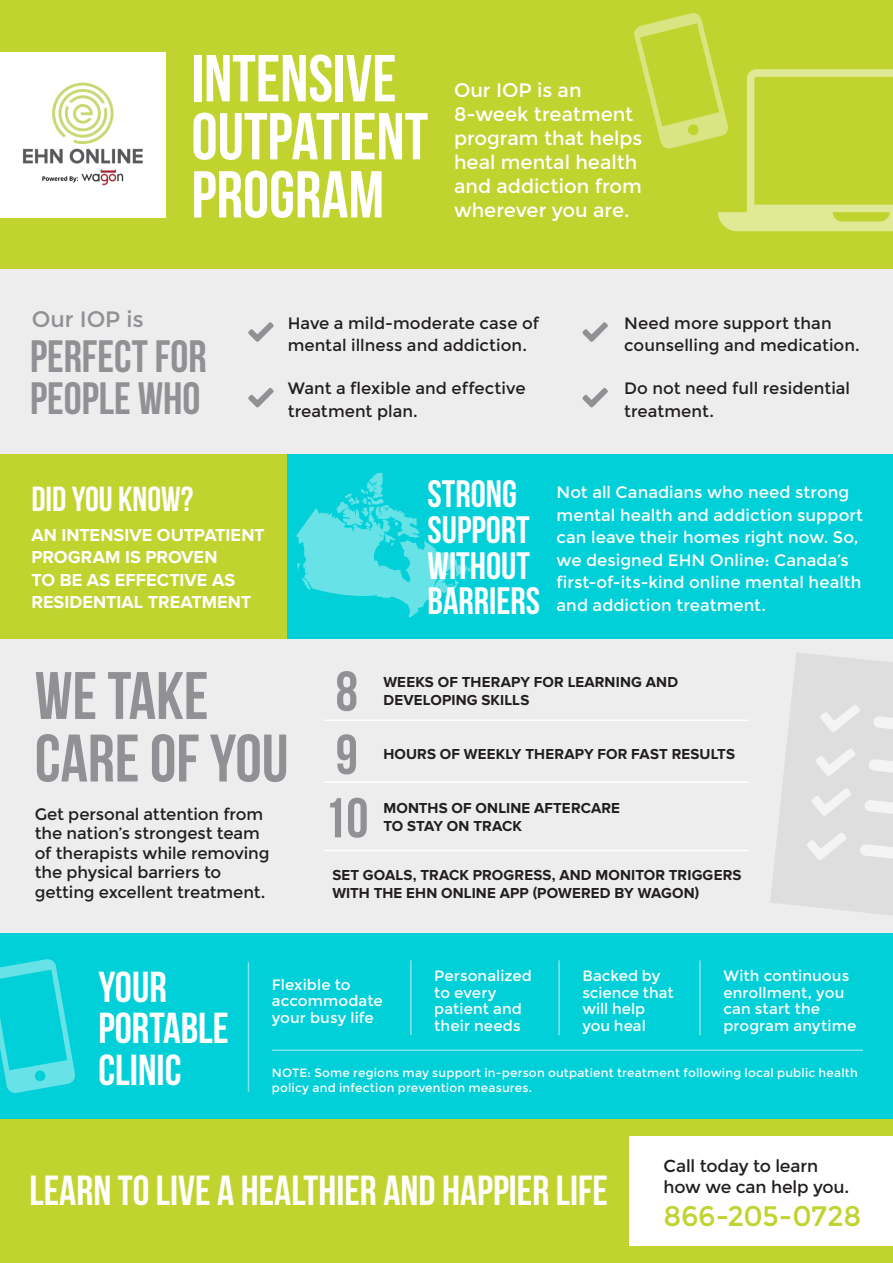
<style>
.page{position:relative;width:893px;height:1263px;background:#fff}
.page>*{position:absolute;margin:0;border:0;box-sizing:border-box;transform-origin:0 0}
.t1{font:66.9px/62.6px "Bebas Neue";color:#909095}
.t2{font:66.15px/58.1px "Bebas Neue";color:#fff}
.t3{font:55.95px "Bebas Neue";color:#909095}
.t4{font:45.3px/42.3px "Bebas Neue";color:#909095}
.t5{font:43.35px/41.7px "Bebas Neue";color:#fff}
.t6{font:42px "Bebas Neue";color:#fff}
.t7{font:38.1px/35.5px "Bebas Neue";color:#fff}
.t8{font:34.8px "Bebas Neue";color:#fff}
.t9{font:28.2px "Montserrat";letter-spacing:-.015em;color:#c0d32e}
.t10{font:22.2px "Montserrat";letter-spacing:-.005em;color:#909095}
.t11{font:19.5px/24px "Montserrat";color:#fff}
.t12{font:700 18px/22.5px "Proxima Nova";color:#fff}
.t13{font:17.25px/21.1px "Montserrat";letter-spacing:-.01em;color:#221e1f}
.t14{font:16.5px/19.5px "Montserrat";color:#221e1f}
.t15{font:16.5px/22.5px "Montserrat";letter-spacing:.005em;color:#fff}
.t16{font:700 15px/18px "Proxima Nova";letter-spacing:.01em;color:#221e1f}
.t17{font:15px/16.5px "Montserrat";letter-spacing:.005em;color:#fff}
.t18{font:12px/15px "Montserrat";letter-spacing:.015em;color:#fff}
</style>
<div class="page">
<div style="left:0;top:639px;width:893px;height:294px;background:#ededed"></div>
<svg style="left:770px;top:653px;width:123px;height:262px"></svg>
<div style="left:0;top:933px;width:893px;height:186px;background:#01d0d9"></div>
<div style="left:0;top:1119px;width:893px;height:144px;background:#c0d32e"></div>
<div style="left:0;top:0;width:893px;height:269px;background:#c0d32e"></div>
<div style="left:0;top:454px;width:288px;height:185px;background:#c0d32e"></div>
<div style="left:288px;top:454px;width:605px;height:185px;background:#01d0d9"></div>
<svg style="left:296px;top:473px;width:175px;height:144px"></svg>
<div style="left:0;top:269px;width:893px;height:185px;background:#ededed"></div>
<svg style="left:582px;top:322px;width:26px;height:20px"></svg>
<svg style="left:248px;top:322px;width:26px;height:20px"></svg>
<svg style="left:582px;top:387px;width:26px;height:21px"></svg>
<svg style="left:248px;top:387px;width:26px;height:21px"></svg>
<svg style="left:0;top:959px;width:76px;height:134px"></svg>
<div style="left:630px;top:1136px;width:263px;height:110px;background:#fff"></div>
<hr style="left:410px;top:960px;width:2px;height:75px;background:#80e8ec">
<hr style="left:248px;top:962px;width:1px;height:130px;background:#80e8ec">
<hr style="left:558px;top:960px;width:2px;height:75px;background:#80e8ec">
<hr style="left:699px;top:960px;width:2px;height:75px;background:#80e8ec">
<hr style="left:272px;top:1049px;width:591px;height:2px;background:#80e8ec">
<hr style="left:324px;top:720px;width:424px;height:1px;background:#fff">
<hr style="left:324px;top:781px;width:424px;height:2px;background:#fff">
<hr style="left:324px;top:850px;width:424px;height:1px;background:#fff">
<svg style="left:634px;top:13px;width:259px;height:218px"></svg>
<div style="left:0;top:52px;width:166px;height:165px;background:#fff"></div>
<svg style="left:52px;top:83px;width:62px;height:61px"></svg>
<img style="left:22px;top:148px;width:121px;height:16px">
<img style="left:42px;top:169px;width:82px;height:17px">
<p class="t2" style="left:191px;top:49px;width:238px">INTENSIVE<br>OUTPATIENT<br>PROGRAM</p>
<p class="t11" style="left:454px;top:79px;width:190px">Our IOP is an<br>8-week treatment program that helps heal mental health and addiction from wherever you are.</p>
<p class="t10" style="left:32px;top:306px;width:114px">Our IOP is</p>
<p class="t4" style="left:30px;top:334px;width:178px">PERFECT FOR<br>PEOPLE WHO</p>
<p class="t14" style="left:288px;top:312px;width:253px;line-height:22.5px">Have a mild-moderate case of mental illness and addiction.</p>
<p class="t14" style="left:288px;top:377px;width:239px;line-height:22.5px">Want a flexible and effective treatment plan.</p>
<p class="t14" style="left:624px;top:312px;width:237px;line-height:22.5px">Need more support than counselling and medication.</p>
<p class="t14" style="left:624px;top:377px;width:227px;line-height:22.5px">Do not need full residential treatment.</p>
<p class="t7" style="left:428px;top:476px;width:104px">STRONG<br>SUPPORT</p>
<p class="t7" style="left:428px;top:547px;width:114px">WITHOUT<br>BARRIERS</p>
<p class="t8" style="left:31px;top:480px;width:163px">DID YOU KNOW?</p>
<p class="t15" style="left:556px;top:481px;width:308px">Not all Canadians who need strong mental health and addiction support can leave their homes right now. So, we designed EHN Online: Canada’s first-of-its-kind online mental health and addiction treatment.</p>
<p class="t12" style="left:31px;top:524px;width:235px">AN INTENSIVE OUTPATIENT<br>PROGRAM IS PROVEN<br>TO BE AS EFFECTIVE AS<br>RESIDENTIAL TREATMENT</p>
<p class="t1" style="left:35px;top:664px;width:255px">WE TAKE<br>CARE OF YOU</p>
<p class="t14" style="left:35px;top:804px;width:236px">Get personal attention from the nation’s strongest team of therapists while removing the physical barriers to getting excellent treatment.</p>
<p class="t3" style="left:336px;top:661px;width:24px">8</p>
<p class="t3" style="left:336px;top:724px;width:24px">9</p>
<p class="t3" style="left:324px;top:787px;width:46px">10</p>
<p class="t16" style="left:383px;top:673px;width:296px">WEEKS OF THERAPY FOR LEARNING AND<br>DEVELOPING SKILLS</p>
<p class="t16" style="left:383px;top:745px;width:353px">HOURS OF WEEKLY THERAPY FOR FAST RESULTS</p>
<p class="t16" style="left:383px;top:800px;width:238px">MONTHS OF ONLINE AFTERCARE<br>TO STAY ON TRACK</p>
<p class="t16" style="left:332px;top:866px;width:411px">SET GOALS, TRACK PROGRESS, AND MONITOR TRIGGERS<br>WITH THE EHN ONLINE APP (POWERED BY WAGON)</p>
<p class="t5" style="left:98px;top:965px;width:132px">YOUR<br>PORTABLE<br>CLINIC</p>
<p class="t17" style="left:723px;top:968px;width:134px">With continuous enrollment, you can start the program anytime</p>
<p class="t17" style="left:272px;top:976px;width:112px">Flexible to accommodate your busy life</p>
<p class="t17" style="left:434px;top:968px;width:99px">Personalized to every patient and their needs</p>
<p class="t17" style="left:582px;top:968px;width:93px">Backed by science that will help you heal</p>
<p class="t18" style="left:272px;top:1065px;width:588px">NOTE: Some regions may support in-person outpatient treatment following local public health policy and infection prevention measures.</p>
<p class="t6" style="left:30px;top:1168px;width:580px">LEARN TO LIVE A HEALTHIER AND HAPPIER LIFE</p>
<p class="t13" style="left:663px;top:1155px;width:187px">Call today to learn how we can help you.</p>
<p class="t9" style="left:663px;top:1200px;width:199px">866-205-0728</p>
</div>
